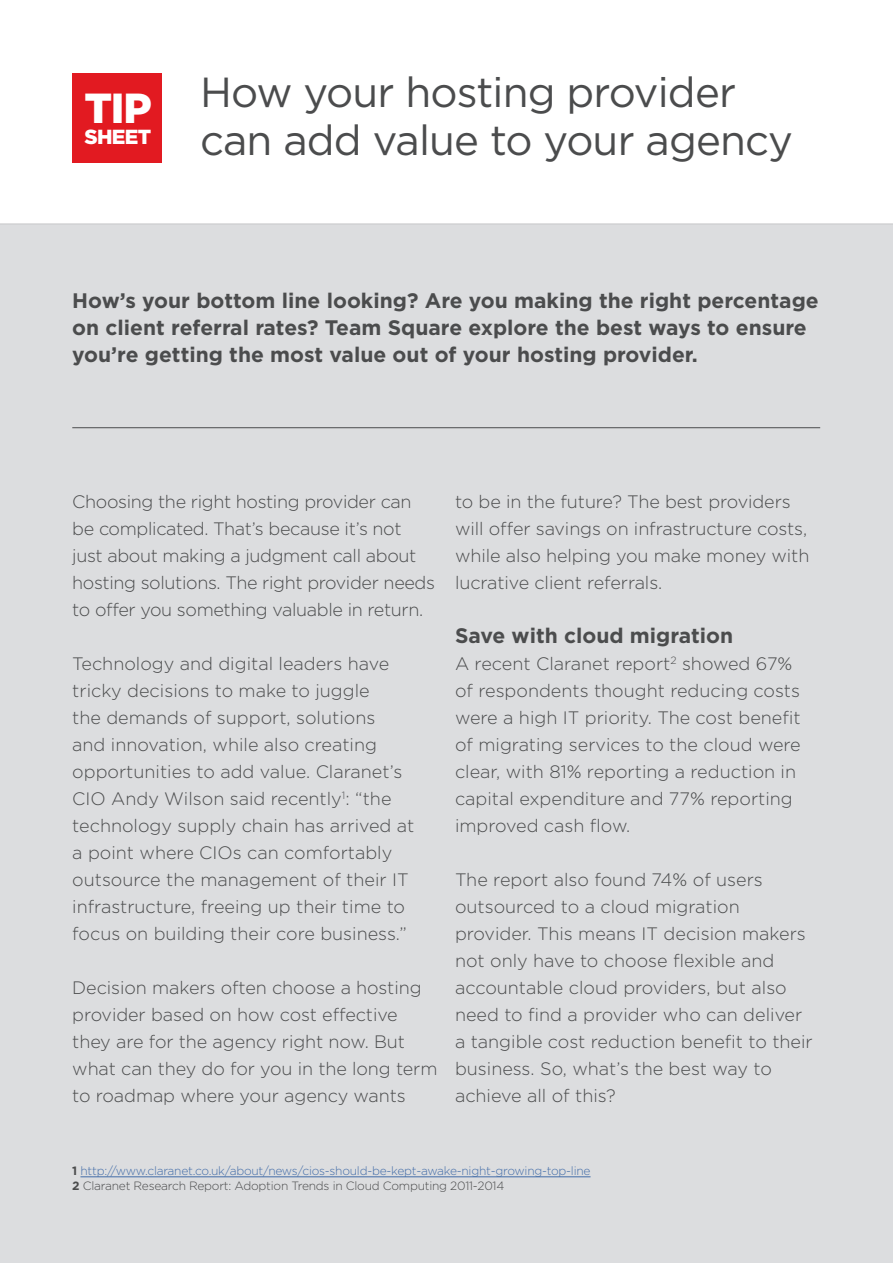
<style>
.page{position:relative;width:893px;height:1263px;background:#fff}
.page>*{position:absolute;margin:0;border:0;box-sizing:border-box;transform-origin:0 0}
.t1{font:42px "Gotham";letter-spacing:-.02em;color:#4b4c4d}
.t2{font:900 42px "Gotham";color:#fff}
.t3{font:700 21px/27px "Gotham";color:#4b4c4d}
.t4{font:900 20.4px "Gotham";letter-spacing:-.03em;color:#fff}
.t5{font:300 18px/27px "Gotham";color:#4b4c4d}
.t6{font:300 18px/27px "Gotham";letter-spacing:-.02em;color:#4b4c4d}
.t7{font:300 12px "Gotham";letter-spacing:-.02em;color:#436da8}
.t8{font:300 12px "Gotham";letter-spacing:-.02em;color:#4b4c4d}
.s1{font-weight:700;color:#4b4c4d}
.s2{font-weight:700}
</style>
<div class="page">
<div style="left:0;top:224px;width:893px;height:1039px;background:#dcdddf"></div>
<div style="left:72px;top:73px;width:90px;height:90px;background:#e21a21"></div>
<hr style="left:72px;top:427px;width:748px;height:1px;background:#4b4c4d">
<hr style="left:0;top:224px;width:893px;height:1px;background:#c6c7c9">
<hr style="left:80px;top:1176px;width:511px;height:1px;background:#436da8">
<p class="t2" style="left:84px;top:84px;width:69px">TIP</p>
<p class="t4" style="left:84px;top:125px;width:68px">SHEET</p>
<p class="t1" style="left:200px;top:69px;width:537px">How your hosting provider</p>
<p class="t1" style="left:200px;top:117px;width:594px">can add value to your agency</p>
<p class="t3" style="left:72px;top:286px;width:748px">How’s your bottom line looking? Are you making the right percentage on client referral rates? Team Square explore the best ways to ensure you’re getting the most value out of your hosting provider.</p>
<p class="t6" style="left:72px;top:487px;width:364px">Choosing the right hosting provider can be complicated. That’s because it’s not just about making a judgment call about hosting solutions. The right provider needs to offer you something valuable in return.</p>
<p class="t5" style="left:72px;top:649px;width:344px">Technology and digital leaders have tricky decisions to make to juggle<br>the demands of support, solutions<br>and innovation, while also creating opportunities to add value. Claranet’s CIO Andy Wilson said recently<sup>1</sup>: “the technology supply chain has arrived at a point where CIOs can comfortably outsource the management of their IT infrastructure, freeing up their time to focus on building their core business.”</p>
<p class="t5" style="left:72px;top:973px;width:367px">Decision makers often choose a hosting provider based on how cost effective they are for the agency right now. But what can they do for you in the long term to roadmap where your agency wants</p>
<p class="t5" style="left:455px;top:487px;width:356px">to be in the future? The best providers will offer savings on infrastructure costs, while also helping you make money with lucrative client referrals.</p>
<p class="t3" style="left:455px;top:621px;width:280px">Save with cloud migration</p>
<p class="t5" style="left:455px;top:649px;width:347px">A recent Claranet report<sup>2</sup> showed 67% of respondents thought reducing costs were a high IT priority. The cost benefit of migrating services to the cloud were clear, with 81% reporting a reduction in capital expenditure and 77% reporting improved cash flow.</p>
<p class="t5" style="left:455px;top:865px;width:359px">The report also found 74% of users outsourced to a cloud migration provider. This means IT decision makers not only have to choose flexible and accountable cloud providers, but also need to find a provider who can deliver a tangible cost reduction benefit to their business. So, what’s the best way to achieve all of this?</p>
<p class="t7" style="left:72px;top:1164px;width:520px"><span class="s1">1</span> http://www.claranet.co.uk/about/news/cios-should-be-kept-awake-night-growing-top-line</p>
<p class="t8" style="left:72px;top:1179px;width:434px"><span class="s2">2</span> Claranet Research Report: Adoption Trends in Cloud Computing 2011-2014</p>
</div>
